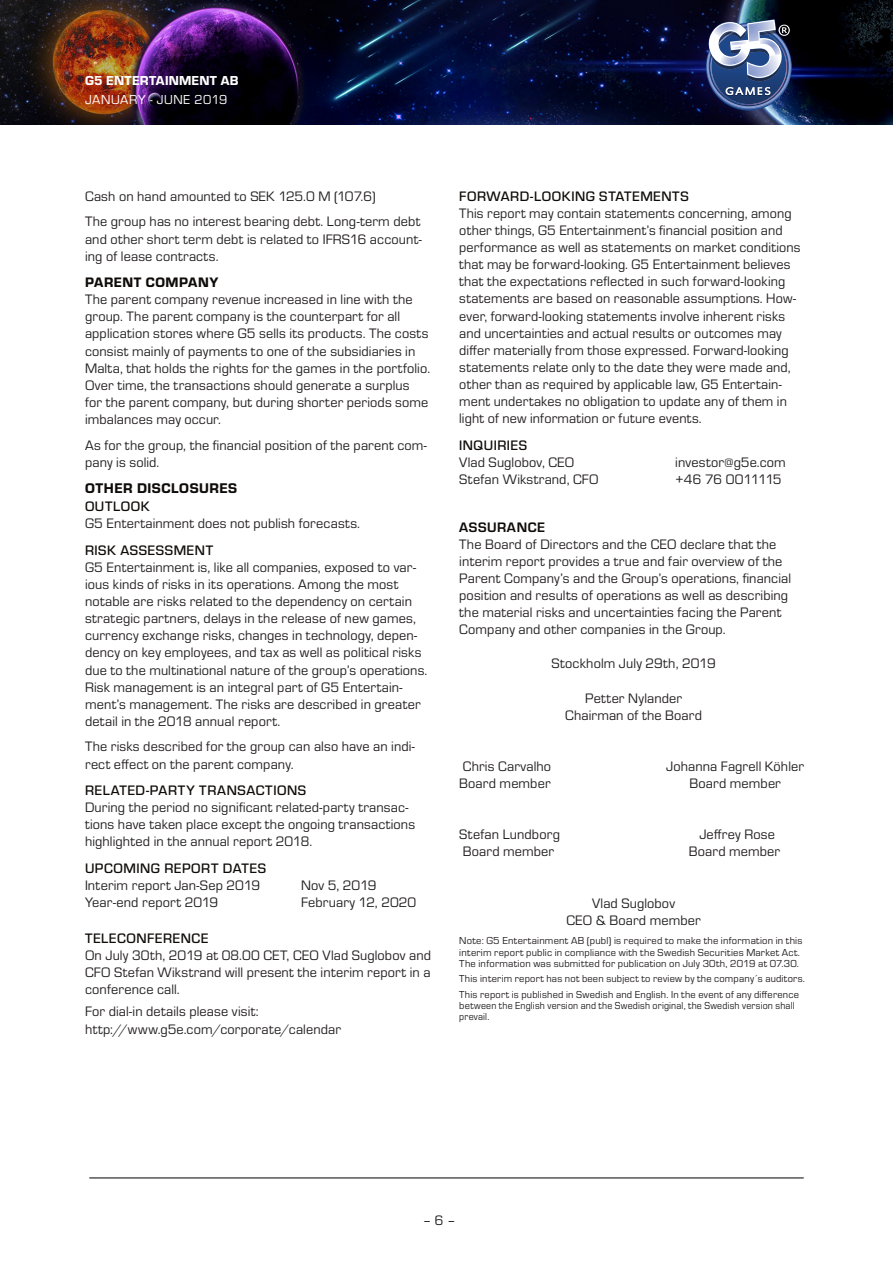
<style>
.page{position:relative;width:893px;height:1263px;background:#fff}
.page>*{position:absolute;margin:0;border:0;box-sizing:border-box;transform-origin:0 0}
.rubbe3{font:14.55px "Eurostile Hea";letter-spacing:.035em;color:#0f0b08}
.brödtext{font:14.25px/17.1px "Eurostile";letter-spacing:.01em;color:#231f20}
.rubbe3-2{font:500 14.25px "Eurostile";letter-spacing:.035em;color:#0f0b08}
.rubbe3-3{font:14.25px "Eurostile";letter-spacing:.01em;color:#231f20}
.rubbe3-4{font:14.25px "Eurostile Hea";letter-spacing:.035em;color:#0f0b08}
.brödtext-2{font:14.25px "Eurostile";letter-spacing:-.045em;color:#231f20}
.rubbe3-5{font:700 14.25px "Eurostile";letter-spacing:.04em;color:#0f0b08}
.t1{font:13.5px "Eurostile Hea";letter-spacing:.015em;color:#fff}
.t2{font:13.5px "Eurostile";letter-spacing:.035em;color:#fff}
.brödtext-3{font:10.5px/11.2px "Eurostile";letter-spacing:.02em;color:#231f20}
</style>
<div class="page">
<img style="left:0;top:0;width:893px;height:124px">
<hr style="left:89px;top:1178px;width:715px;height:1px;background:#000">
<img style="left:706px;top:19px;width:85px;height:90px">
<p class="t1" style="left:85px;top:71px;width:155px">G5 ENTERTAINMENT AB</p>
<p class="t2" style="left:85px;top:90px;width:144px">JANUARY - JUNE 2019</p>
<p class="brödtext" style="left:85px;top:187px;width:292px">Cash on hand amounted to SEK 125.0 M (107.6)</p>
<p class="brödtext" style="left:85px;top:213px;width:338px;text-align:justify">The group has no interest bearing debt. Long-term debt and other short term debt is related to IFRS16 account&shy;ing of lease contracts.</p>
<p class="rubbe3-4" style="left:85px;top:272px;width:135px">PARENT COMPANY</p>
<p class="brödtext" style="left:85px;top:290px;width:347px">The parent company revenue increased in line with the group. The parent company is the counterpart for all application stores where G5 sells its products. The costs consist mainly of payments to one of the subsidiaries in Malta, that holds the rights for the games in the portfolio.<br>Over time, the transactions should generate a surplus for the parent company, but during shorter periods some imbalances may occur.</p>
<p class="brödtext" style="left:85px;top:436px;width:343px">As for the group, the financial position of the parent com&shy;pany is solid.</p>
<p class="rubbe3" style="left:85px;top:478px;width:154px">OTHER DISCLOSURES</p>
<p class="rubbe3-2" style="left:85px;top:497px;width:66px">OUTLOOK</p>
<p class="brödtext" style="left:85px;top:514px;width:277px">G5 Entertainment does not publish forecasts.</p>
<p class="rubbe3-2" style="left:85px;top:540px;width:130px">RISK ASSESSMENT</p>
<p class="brödtext" style="left:85px;top:558px;width:344px">G5 Entertainment is, like all companies, exposed to var&shy;ious kinds of risks in its operations. Among the most notable are risks related to the dependency on certain strategic partners, delays in the release of new games, currency exchange risks, changes in technology, depen&shy;dency on key employees, and tax as well as political risks due to the multinational nature of the group’s operations.<br>Risk management is an integral part of G5 Entertain&shy;ment’s management. The risks are described in greater detail in the 2018 annual report.</p>
<p class="brödtext" style="left:85px;top:738px;width:331px">The risks described for the group can also have an indi&shy;rect effect on the parent company.</p>
<p class="rubbe3-2" style="left:85px;top:781px;width:222px">RELATED-PARTY TRANSACTIONS</p>
<p class="brödtext" style="left:85px;top:798px;width:332px">During the period no significant related-party transac&shy;tions have taken place except the ongoing transactions highlighted in the annual report 2018.</p>
<p class="rubbe3-2" style="left:85px;top:858px;width:183px">UPCOMING REPORT DATES</p>
<p class="rubbe3-3" style="left:85px;top:876px;width:177px">Interim report Jan-Sep 2019</p>
<p class="rubbe3-3" style="left:301px;top:876px;width:77px">Nov 5, 2019</p>
<p class="rubbe3-3" style="left:85px;top:893px;width:135px">Year-end report 2019</p>
<p class="rubbe3-3" style="left:301px;top:893px;width:117px">February 12, 2020</p>
<p class="rubbe3-2" style="left:85px;top:929px;width:125px">TELECONFERENCE</p>
<p class="brödtext" style="left:85px;top:946px;width:347px;text-align:justify">On July 30th, 2019 at 08.00 CET, CEO Vlad Suglobov and CFO Stefan Wikstrand will present the interim report in a conference call.</p>
<p class="brödtext" style="left:85px;top:1001px;width:257px;line-height:18px">For dial-in details please visit: http://www.g5e.com/corporate/calendar</p>
<p class="rubbe3-2" style="left:459px;top:186px;width:231px">FORWARD-LOOKING STATEMENTS</p>
<p class="brödtext" style="left:459px;top:204px;width:343px">This report may contain statements concerning, among other things, G5 Entertainment’s financial position and performance as well as statements on market conditions that may be forward-looking. G5 Entertainment believes that the expectations reflected in such forward-looking statements are based on reasonable assumptions. How&shy;ever, forward-looking statements involve inherent risks and uncertainties and actual results or outcomes may differ materially from those expressed. Forward-looking statements relate only to the date they were made and, other than as required by applicable law, G5 Entertain&shy;ment undertakes no obligation to update any of them in light of new information or future events.</p>
<p class="rubbe3-2" style="left:459px;top:435px;width:69px">INQUIRIES</p>
<p class="brödtext" style="left:459px;top:453px;width:117px">Vlad Suglobov, CEO</p>
<p class="brödtext" style="left:675px;top:453px;width:112px">investor@g5e.com</p>
<p class="brödtext" style="left:459px;top:470px;width:141px">Stefan Wikstrand, CFO</p>
<p class="brödtext-2" style="left:675px;top:470px;width:108px">+46 76 0011115</p>
<p class="rubbe3-5" style="left:459px;top:517px;width:87px">ASSURANCE</p>
<p class="brödtext" style="left:459px;top:535px;width:333px">The Board of Directors and the CEO declare that the interim report provides a true and fair overview of the Parent Company’s and the Group’s operations, financial position and results of operations as well as describing the material risks and uncertainties facing the Parent Company and other companies in the Group.</p>
<p class="brödtext" style="left:551px;top:655px;width:166px">Stockholm July 29th, 2019</p>
<p class="brödtext" style="left:565px;top:689px;width:138px;text-align:center">Petter Nylander<br>Chairman of the Board</p>
<p class="brödtext" style="left:463px;top:757px;width:90px">Chris Carvalho</p>
<p class="brödtext" style="left:666px;top:757px;width:139px">Johanna Fagrell Köhler</p>
<p class="brödtext" style="left:459px;top:774px;width:93px">Board member</p>
<p class="brödtext" style="left:689px;top:774px;width:93px">Board member</p>
<p class="brödtext" style="left:459px;top:825px;width:102px">Stefan Lundborg</p>
<p class="brödtext" style="left:699px;top:825px;width:77px">Jeffrey Rose</p>
<p class="brödtext" style="left:463px;top:842px;width:93px">Board member</p>
<p class="brödtext" style="left:689px;top:842px;width:93px">Board member</p>
<p class="brödtext" style="left:566px;top:894px;width:136px;text-align:center">Vlad Suglobov<br>CEO &amp; Board member</p>
<p class="brödtext-3" style="left:459px;top:935px;width:345px">Note: G5 Entertainment AB (publ) is required to make the information in this interim report public in compliance with the Swedish Securities Market Act.<br>The information was submitted for publication on July 30th, 2019 at 07.30.</p>
<p class="brödtext-3" style="left:459px;top:973px;width:347px">This interim report has not been subject to review by the company´s auditors.</p>
<p class="brödtext-3" style="left:459px;top:988px;width:341px">This report is published in Swedish and English. In the event of any difference between the English version and the Swedish original, the Swedish version shall prevail.</p>
<p class="brödtext" style="left:423px;top:1211px;width:35px">– 6 –</p>
</div>
